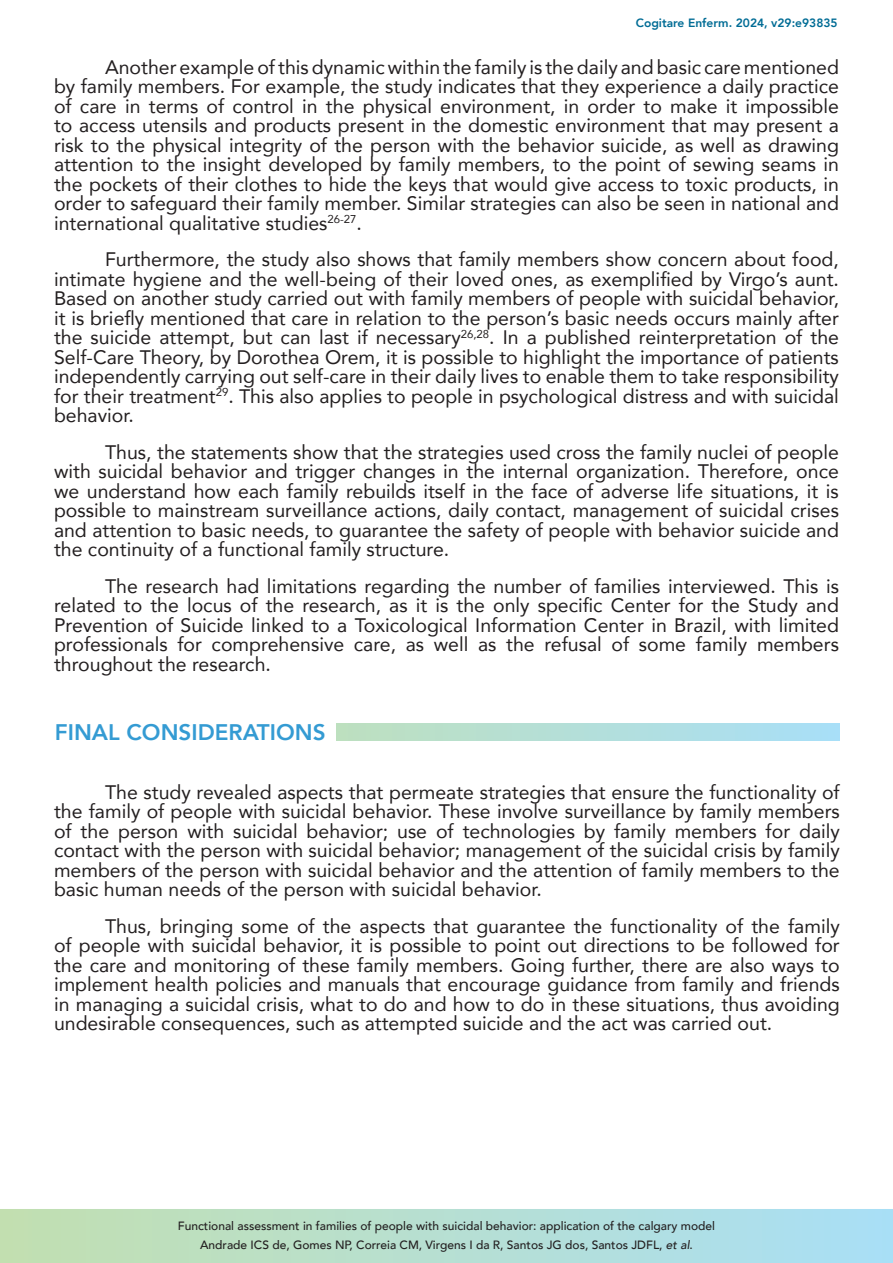
<style>
.page{position:relative;width:893px;height:1263px;background:#fff}
.page>*{position:absolute;margin:0;border:0;box-sizing:border-box;transform-origin:0 0}
.t1{font:800 22.5px "Avenir";color:#349bd3}
.t2{font:19.5px/19.5px "Avenir";color:#231f20;text-align:justify}
.t3{font:500 12px/18.6px "Avenir";color:#231f20;text-align:center}
.t4{font:800 12px "Avenir";color:#006c95}
.s1{font-style:italic}
</style>
<div class="page">
<svg style="left:0;top:1209px;width:893px;height:54px;background:#b6dfd2"></svg>
<div style="left:336px;top:724px;width:504px;height:16px;background:linear-gradient(to right,#bee0be,#a8dff7)"></div>
<p class="t4" style="left:636px;top:12px;width:203px">Cogitare Enferm. 2024, v29:e93835</p>
<p class="t2" style="left:54px;top:56px;width:787px;text-indent:51px">Another example of this dynamic within the family is the daily and basic care mentioned by family members. For example, the study indicates that they experience a daily practice of care in terms of control in the physical environment, in order to make it impossible to access utensils and products present in the domestic environment that may present a risk to the physical integrity of the person with the behavior suicide, as well as drawing attention to the insight developed by family members, to the point of sewing seams in the pockets of their clothes to hide the keys that would give access to toxic products, in order to safeguard their family member. Similar strategies can also be seen in national and international qualitative studies<sup>26-27</sup>.</p>
<p class="t2" style="left:54px;top:249px;width:787px;text-indent:51px">Furthermore, the study also shows that family members show concern about food, intimate hygiene and the well-being of their loved ones, as exemplified by Virgo’s aunt.<br>Based on another study carried out with family members of people with suicidal behavior, it is briefly mentioned that care in relation to the person’s basic needs occurs mainly after the suicide attempt, but can last if necessary<sup>26,28</sup>. In a published reinterpretation of the Self-Care Theory, by Dorothea Orem, it is possible to highlight the importance of patients independently carrying out self-care in their daily lives to enable them to take responsibility for their treatment<sup>29</sup>. This also applies to people in psychological distress and with suicidal behavior.</p>
<p class="t2" style="left:54px;top:441px;width:786px;text-indent:51px">Thus, the statements show that the strategies used cross the family nuclei of people with suicidal behavior and trigger changes in the internal organization. Therefore, once we understand how each family rebuilds itself in the face of adverse life situations, it is possible to mainstream surveillance actions, daily contact, management of suicidal crises and attention to basic needs, to guarantee the safety of people with behavior suicide and the continuity of a functional family structure.</p>
<p class="t2" style="left:54px;top:575px;width:786px;text-indent:51px">The research had limitations regarding the number of families interviewed. This is related to the locus of the research, as it is the only specific Center for the Study and Prevention of Suicide linked to a Toxicological Information Center in Brazil, with limited professionals for comprehensive care, as well as the refusal of some family members throughout the research.</p>
<p class="t1" style="left:55px;top:712px;width:272px">FINAL CONSIDERATIONS</p>
<p class="t2" style="left:54px;top:782px;width:787px;text-indent:51px">The study revealed aspects that permeate strategies that ensure the functionality of the family of people with suicidal behavior. These involve surveillance by family members of the person with suicidal behavior; use of technologies by family members for daily contact with the person with suicidal behavior; management of the suicidal crisis by family members of the person with suicidal behavior and the attention of family members to the basic human needs of the person with suicidal behavior.</p>
<p class="t2" style="left:54px;top:916px;width:787px;text-indent:51px">Thus, bringing some of the aspects that guarantee the functionality of the family of people with suicidal behavior, it is possible to point out directions to be followed for the care and monitoring of these family members. Going further, there are also ways to implement health policies and manuals that encourage guidance from family and friends in managing a suicidal crisis, what to do and how to do in these situations, thus avoiding undesirable consequences, such as attempted suicide and the act was carried out.</p>
<p class="t3" style="left:178px;top:1216px;width:539px">Functional assessment in families of people with suicidal behavior: application of the calgary model<br>Andrade ICS de, Gomes NP, Correia CM, Virgens I da R, Santos JG dos, Santos JDFL, <span class="s1">et al</span>.</p>
</div>
